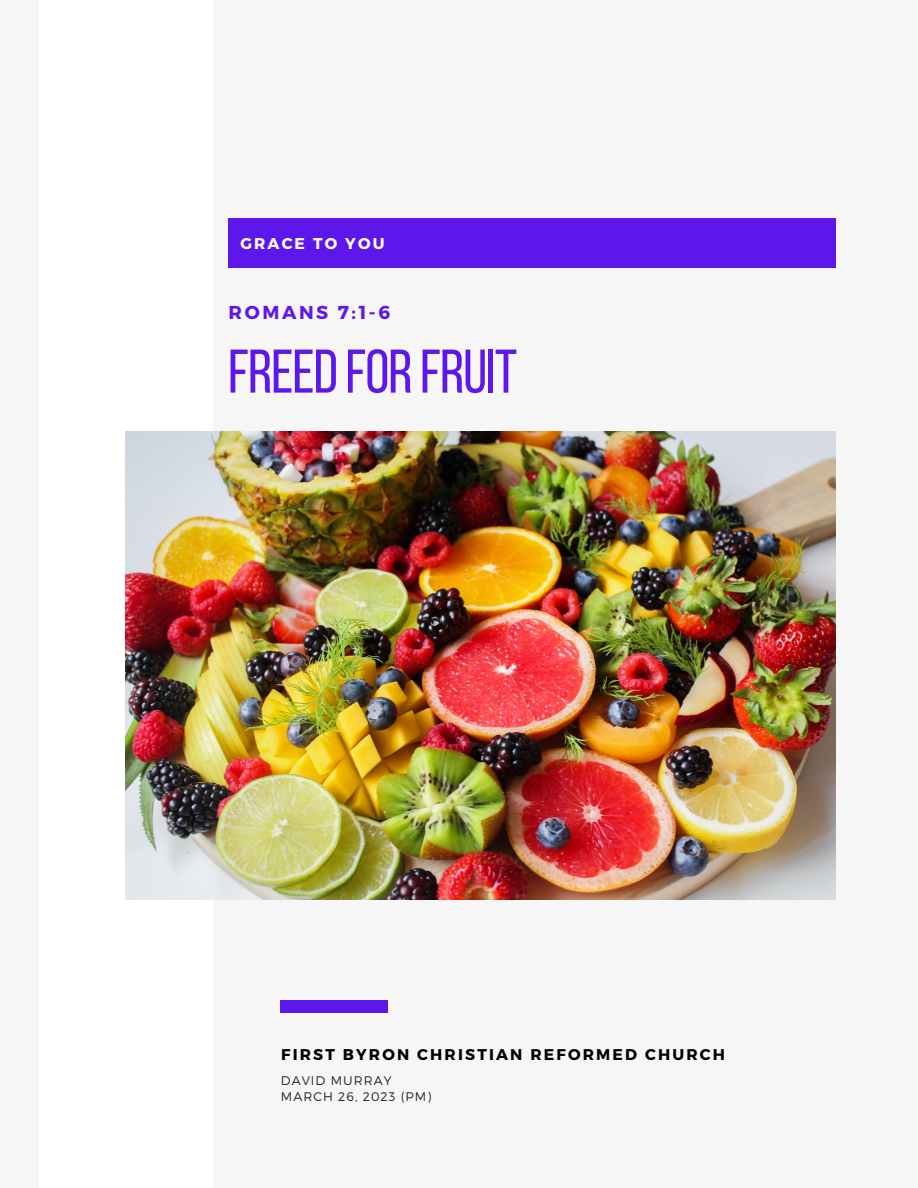
<style>
.page{position:relative;width:918px;height:1188px;background:#f6f6f6}
.page>*{position:absolute;margin:0;border:0;box-sizing:border-box;transform-origin:0 0}
.t1{font:61.5px "Bebas Neue";letter-spacing:-.015em;color:#5e17eb}
.t2{font:700 18.75px "Montserrat";letter-spacing:.14em;color:#5e17eb}
.t3{font:700 15.6px "Montserrat";letter-spacing:.14em;color:#000}
.t4{font:700 15.6px "Montserrat";letter-spacing:.14em;color:#fff}
.t5{font:300 12.45px/17px "Montserrat";letter-spacing:.08em;color:#222}
</style>
<div class="page">
<div style="left:39px;top:0;width:173px;height:1188px;background:#fff"></div>
<img style="left:125px;top:432px;width:710px;height:468px">
<div style="left:280px;top:1000px;width:108px;height:12px;background:#5e17eb"></div>
<div style="left:228px;top:219px;width:608px;height:48px;background:#5e17eb"></div>
<p class="t4" style="left:240px;top:234px;width:146px">GRACE TO YOU</p>
<p class="t2" style="left:229px;top:300px;width:163px">ROMANS 7:1-6</p>
<h1 class="t1" style="left:228px;top:346px;width:291px">FREEDFORFRUIT</h1>
<p class="t3" style="left:281px;top:1045px;width:445px">FIRST BYRON CHRISTIAN REFORMED CHURCH</p>
<p class="t5" style="left:281px;top:1071px;width:152px">DAVID MURRAY<br>MARCH 26, 2023 (PM)</p>
</div>
